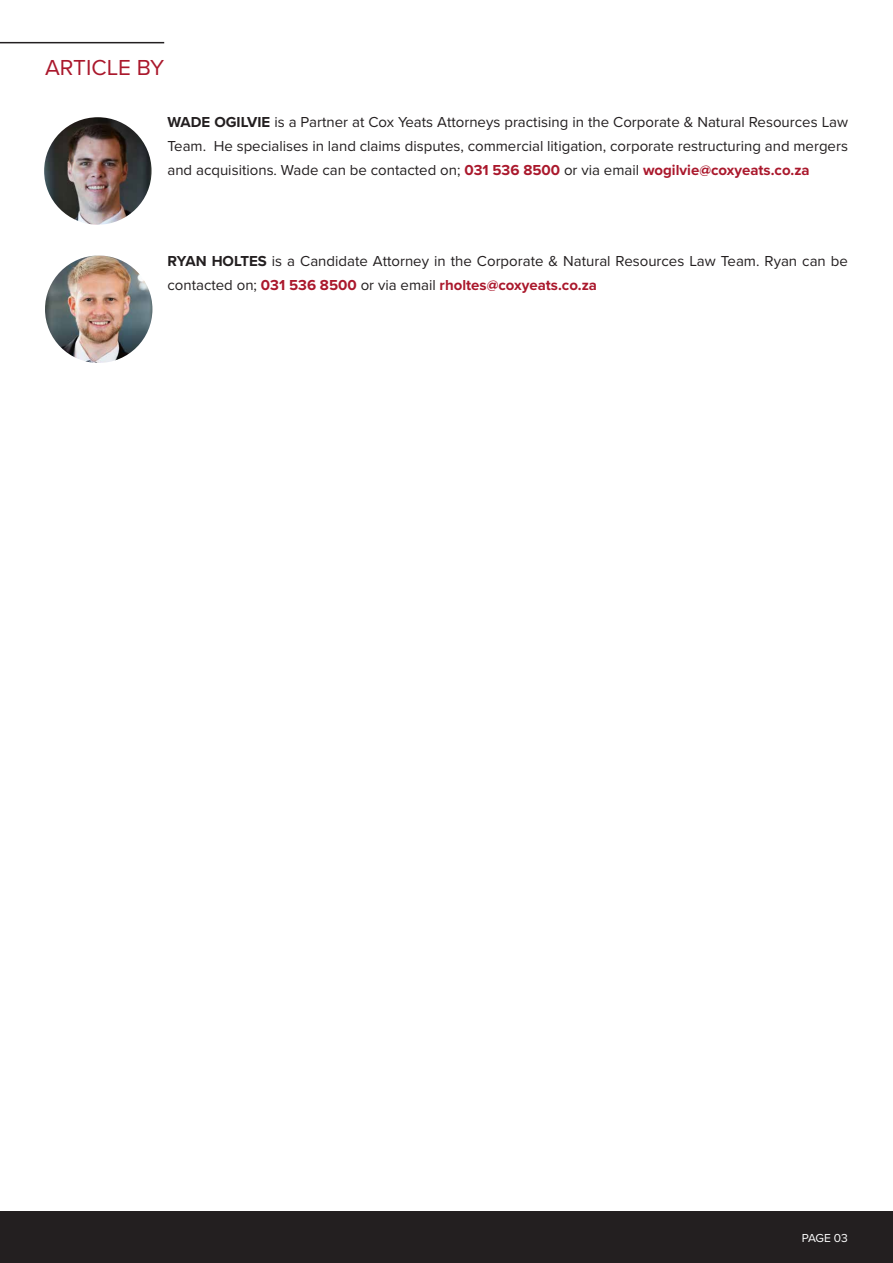
<style>
.page{position:relative;width:893px;height:1263px;background:#fff}
.page>*{position:absolute;margin:0;border:0;box-sizing:border-box;transform-origin:0 0}
.t1{font:22.5px "Proxima Nova";color:#aa182c}
.t2{font:15px/24px "Proxima Nova";color:#231f20;text-align:justify}
.t3{font:12px "Proxima Nova";letter-spacing:-.02em;color:#fff}
.s1{font-weight:700}
.s2{font-weight:700;color:#aa182c}
</style>
<div class="page">
<div style="left:0;top:1211px;width:893px;height:52px;background:#231f20"></div>
<hr style="left:0;top:42px;width:164px;height:1px;background:#231f20">
<img style="left:44px;top:117px;width:108px;height:108px;border-radius:54px">
<img style="left:45px;top:255px;width:107px;height:108px;border-radius:54px">
<h1 class="t1" style="left:45px;top:54px;width:121px">ARTICLE BY</h1>
<p class="t2" style="left:167px;top:110px;width:682px"><span class="s1">WADE OGILVIE</span> is a Partner at Cox Yeats Attorneys practising in the Corporate &amp; Natural Resources Law Team. He specialises in land claims disputes, commercial litigation, corporate restructuring and mergers and acquisitions. Wade can be contacted on; <span class="s2">031 536 8500</span> or via email <span class="s2">wogilvie@coxyeats.co.za</span></p>
<p class="t2" style="left:167px;top:249px;width:682px"><span class="s1">RYAN HOLTES</span> is a Candidate Attorney in the Corporate &amp; Natural Resources Law Team. Ryan can be contacted on; <span class="s2">031 536 8500</span> or via email <span class="s2">rholtes@coxyeats.co.za</span></p>
<p class="t3" style="left:802px;top:1231px;width:48px">PAGE 03</p>
</div>
